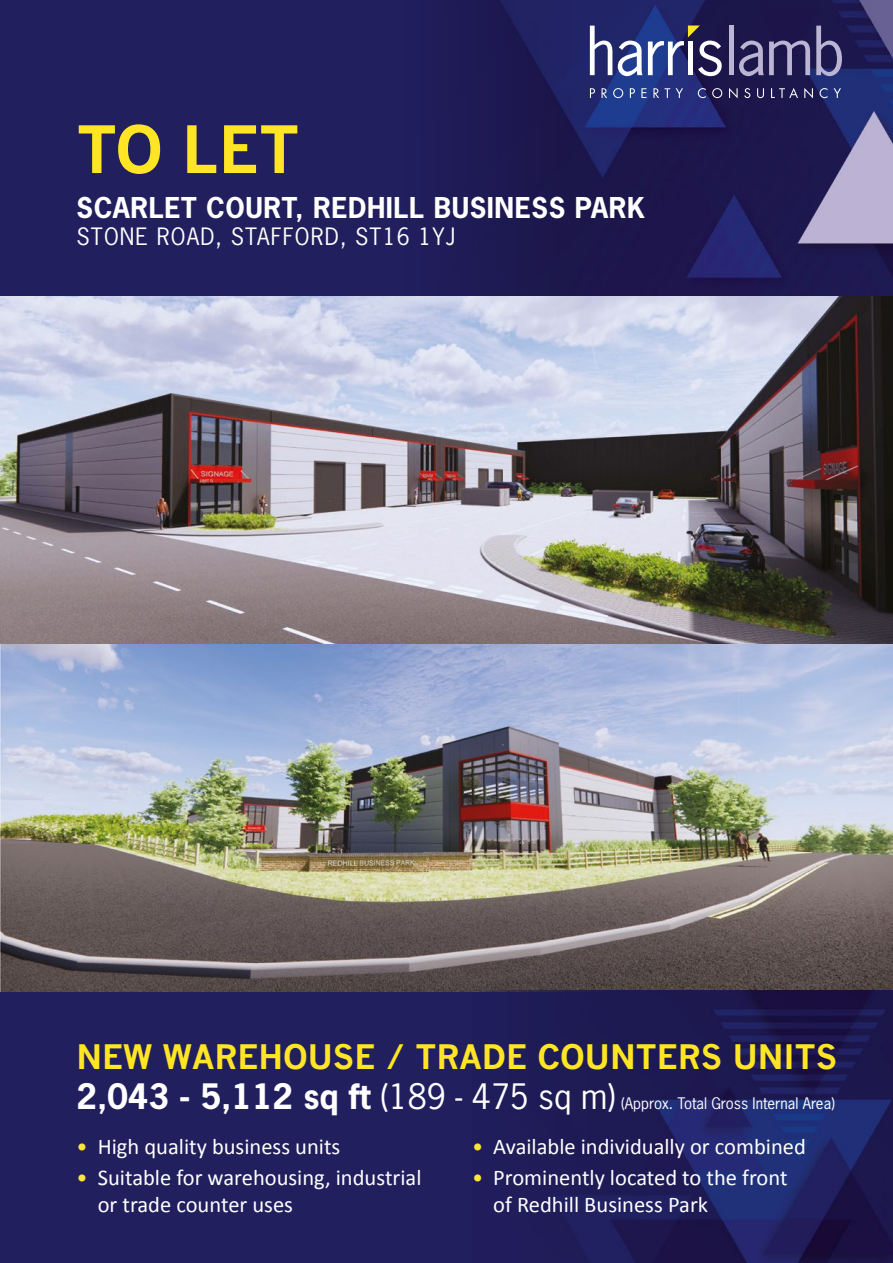
<style>
.page{position:relative;width:893px;height:1263px;background:#fff}
.page>*{position:absolute;margin:0;border:0;box-sizing:border-box;transform-origin:0 0}
.t1{font:700 63.9px "News Gothic";color:#ffe524}
.t2{font:700 33px "News Gothic";color:#ffe524}
.t3{font:700 27px "News Gothic Std";letter-spacing:.02em;color:#fff}
.t4{font:22.5px/27px "Calibri";color:#fff}
.t5{font:22.5px "News Gothic Std";letter-spacing:.05em;color:#fff}
.t6{font:15px "News Gothic Std";color:#fff}
.s1{font-weight:700;font-size:33px}
.s2{font-size:33px}
.s3{color:#ffe539}
</style>
<div class="page">
<div style="left:0;top:0;width:893px;height:297px;background:#211f5e"></div>
<div style="left:0;top:991px;width:893px;height:272px;background:#211f5e"></div>
<img style="left:405px;top:0;width:488px;height:297px">
<svg style="left:590px;top:26px;width:22px;height:49px"></svg>
<svg style="left:618px;top:41px;width:24px;height:35px"></svg>
<div style="left:729px;top:26px;width:5px;height:49px;background:#bbb4d3"></div>
<svg style="left:739px;top:41px;width:71px;height:35px;background:#5a5480"></svg>
<svg style="left:816px;top:26px;width:26px;height:50px"></svg>
<svg style="left:648px;top:26px;width:74px;height:50px;background:#5a608d"></svg>
<svg style="left:590px;top:88px;width:5px;height:10px"></svg>
<svg style="left:601px;top:88px;width:6px;height:10px"></svg>
<svg style="left:613px;top:88px;width:10px;height:10px"></svg>
<svg style="left:630px;top:88px;width:5px;height:10px"></svg>
<svg style="left:641px;top:88px;width:5px;height:10px"></svg>
<svg style="left:653px;top:88px;width:17px;height:10px"></svg>
<svg style="left:676px;top:88px;width:7px;height:10px"></svg>
<svg style="left:698px;top:88px;width:8px;height:10px"></svg>
<svg style="left:712px;top:88px;width:10px;height:10px"></svg>
<svg style="left:729px;top:88px;width:9px;height:10px"></svg>
<svg style="left:744px;top:88px;width:6px;height:10px"></svg>
<svg style="left:757px;top:88px;width:7px;height:10px"></svg>
<svg style="left:771px;top:88px;width:27px;height:10px"></svg>
<svg style="left:804px;top:88px;width:9px;height:10px"></svg>
<svg style="left:819px;top:88px;width:8px;height:10px"></svg>
<svg style="left:834px;top:88px;width:7px;height:10px"></svg>
<img style="left:0;top:297px;width:893px;height:695px">
<img style="left:472px;top:991px;width:421px;height:272px">
<h1 class="t1" style="left:77px;top:111px;width:224px">TO LET</h1>
<p class="t3" style="left:77px;top:190px;width:570px">SCARLET COURT, REDHILL BUSINESS PARK</p>
<p class="t5" style="left:77px;top:223px;width:380px">STONE ROAD, STAFFORD, ST16 1YJ</p>
<h2 class="t2" style="left:77px;top:1037px;width:762px">NEW WAREHOUSE / TRADE COUNTERS UNITS</h2>
<p class="t6" style="left:77px;top:1093px;width:760px"><span class="s1">2,043 - 5,112 sq ft</span> <span class="s2">(189 - 475 sq m)</span> (Approx. Total Gross Internal Area)</p>
<p class="t4" style="left:77px;top:1133px;width:265px"><span class="s3">•</span> High quality business units</p>
<p class="t4" style="left:98px;top:1164px;width:325px;text-indent:-21px"><span class="s3">•</span> Suitable for warehousing, industrial or trade counter uses</p>
<p class="t4" style="left:472px;top:1133px;width:335px"><span class="s3">•</span> Available individually or combined</p>
<p class="t4" style="left:493px;top:1164px;width:296px;text-indent:-21px"><span class="s3">•</span> Prominently located to the front of Redhill Business Park</p>
</div>
